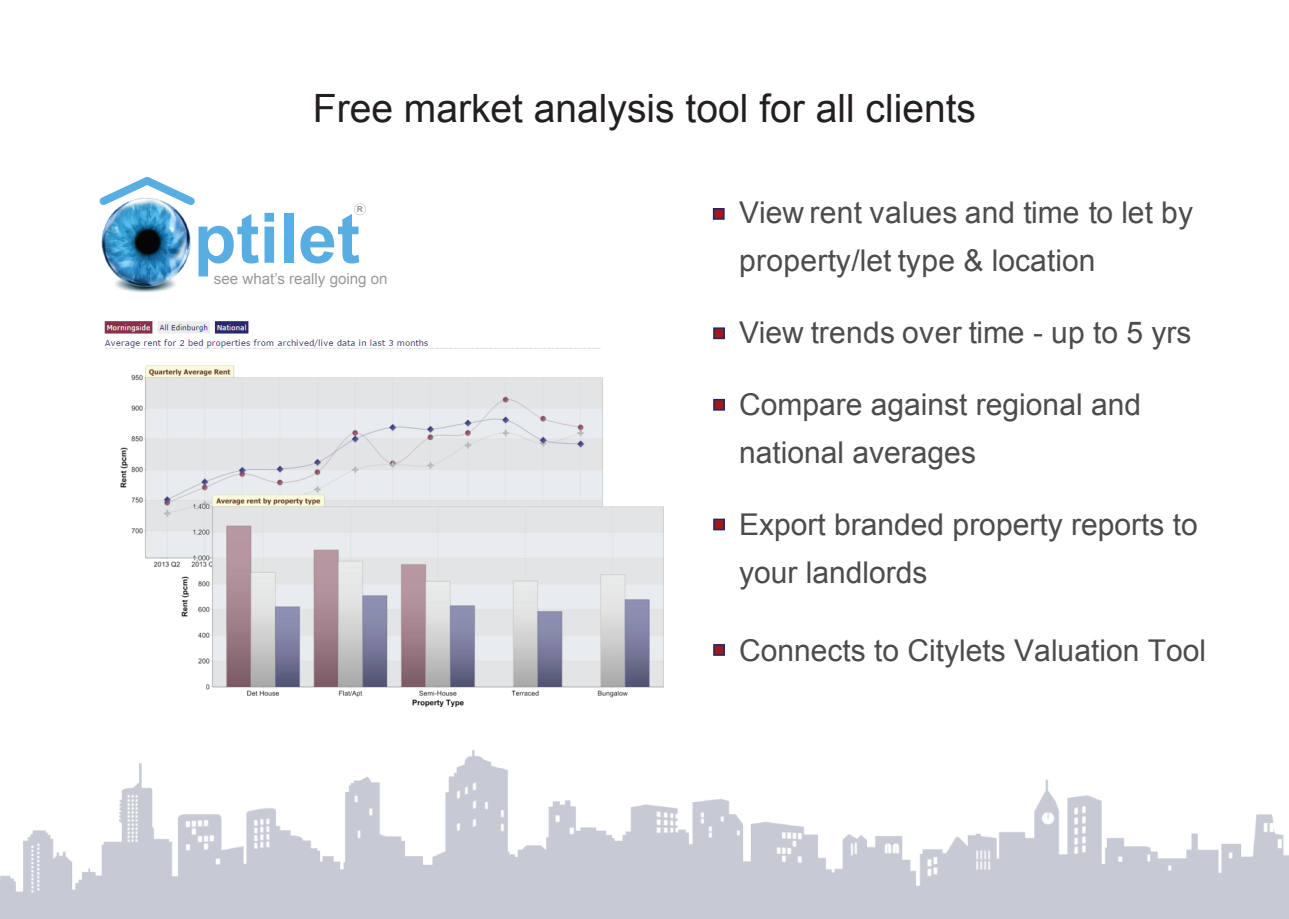
<style>
.page{position:relative;width:1289px;height:919px;background:#fff}
.page>*{position:absolute;margin:0;border:0;box-sizing:border-box;transform-origin:0 0}
.t1{font:700 69.6px "Arial";color:#58ade1}
.t2{font:39px "Arial";color:#231f20}
.t3{font:30px/48px "Arial";color:#4b4c4d}
.t4{font:15.15px "Arial";color:#999}
.t5{font:700 8.4px "Arial";color:#949699}
</style>
<div class="page">
<img style="left:0;top:750px;width:1288px;height:168px">
<div style="left:713px;top:208px;width:11px;height:12px;background:#9c1b22;border:2px solid #1d285c"></div>
<div style="left:713px;top:327px;width:12px;height:12px;background:#9c1b22;border:2px solid #1d285c"></div>
<div style="left:713px;top:399px;width:12px;height:11px;background:#9c1b22;border:2px solid #1d285c"></div>
<div style="left:713px;top:518px;width:12px;height:12px;background:#9c1b22;border:2px solid #1d285c"></div>
<img style="left:101px;top:211px;width:90px;height:82px">
<svg style="left:99px;top:177px;width:96px;height:34px"></svg>
<svg style="left:354px;top:203px;width:12px;height:12px"></svg>
<img style="left:104px;top:321px;width:497px;height:28px">
<img style="left:120px;top:365px;width:543px;height:341px">
<div style="left:713px;top:644px;width:12px;height:11px;background:#9c1b22;border:2px solid #1d285c"></div>
<h2 class="t2" style="left:313px;top:83px;width:664px">Free market analysis tool for all clients</h2>
<p class="t5" style="left:357px;top:204px;width:8px">R</p>
<h1 class="t1" style="left:194px;top:192px;width:168px">ptilet</h1>
<p class="t4" style="left:214px;top:269px;width:175px">see what’s really going on</p>
<p class="t3" style="left:739px;top:189px;width:455px">View rent values and time to let by property/let type &amp; location</p>
<p class="t3" style="left:739px;top:309px;width:453px">View trends over time - up to 5 yrs</p>
<p class="t3" style="left:739px;top:381px;width:403px">Compare against regional and national averages</p>
<p class="t3" style="left:739px;top:501px;width:460px">Export branded property reports to your landlords</p>
<p class="t3" style="left:739px;top:627px;width:468px">Connects to Citylets Valuation Tool</p>
</div>
